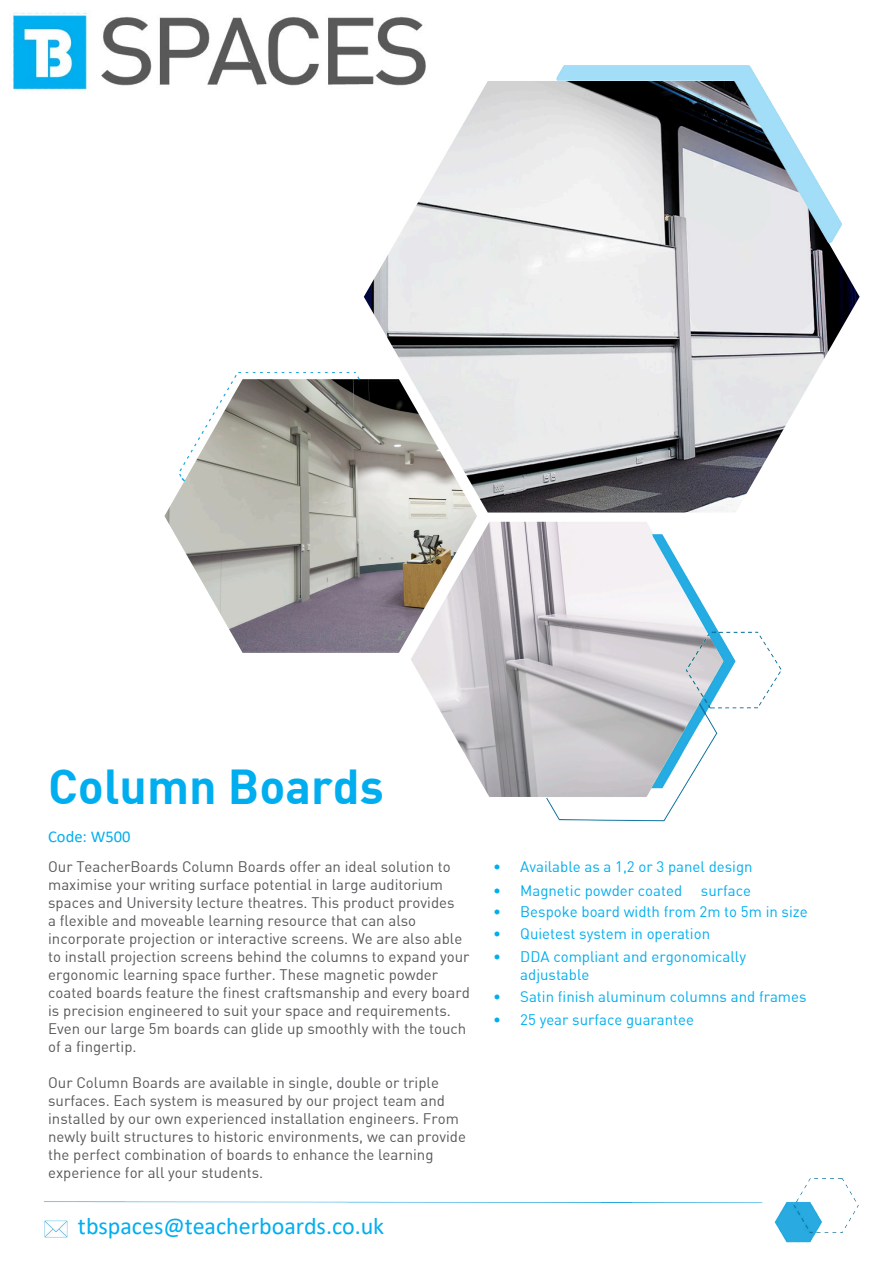
<style>
.page{position:relative;width:893px;height:1263px;background:#fff}
.page>*{position:absolute;margin:0;border:0;box-sizing:border-box;transform-origin:0 0}
.Product_heading{font:700 48px "DI Nbek";color:#00aeef}
.t1{font:24px "Calibri";color:#00aeef}
.product_code{font:16.5px "Calibri";color:#00aeef}
.product_description{font:15px/18px "DIN Bek";color:#57585a}
.t2{font:15px/18px "DIN Bek";color:#00aeef}
</style>
<div class="page">
<img style="left:44px;top:65px;width:816px;height:1178px">
<img style="left:12px;top:10px;width:419px;height:83px">
<p class="Product_heading" style="left:48px;top:755px;width:337px">Column Boards</p>
<p class="product_code" style="left:48px;top:825px;width:84px">Code: W500</p>
<p class="product_description" style="left:48px;top:857px;width:423px">Our TeacherBoards Column Boards offer an ideal solution to maximise your writing surface potential in large auditorium spaces and University lecture theatres. This product provides<br>a flexible and moveable learning resource that can also incorporate projection or interactive screens. We are also able to install projection screens behind the columns to expand your ergonomic learning space further. These magnetic powder coated boards feature the finest craftsmanship and every board is precision engineered to suit your space and requirements.<br>Even our large 5m boards can glide up smoothly with the touch of a fingertip.</p>
<p class="product_description" style="left:48px;top:1073px;width:419px">Our Column Boards are available in single, double or triple surfaces. Each system is measured by our project team and installed by our own experienced installation engineers. From newly built structures to historic environments, we can provide the perfect combination of boards to enhance the learning experience for all your students.</p>
<h2 class="t1" style="left:78px;top:1210px;width:308px">tbspaces@teacherboards.co.uk</h2>
<p class="t2" style="left:493px;top:857px;width:261px">• Available as a 1,2 or 3 panel design</p>
<p class="t2" style="left:493px;top:881px;width:259px">• Magnetic powder coated surface</p>
<p class="t2" style="left:493px;top:902px;width:316px">• Bespoke board width from 2m to 5m in size</p>
<p class="t2" style="left:493px;top:924px;width:218px">• Quietest system in operation</p>
<p class="t2" style="left:520px;top:947px;width:227px;text-indent:-27px">• DDA compliant and ergonomically adjustable</p>
<p class="t2" style="left:493px;top:987px;width:315px">• Satin finish aluminum columns and frames</p>
<p class="t2" style="left:493px;top:1010px;width:202px">• 25 year surface guarantee</p>
</div>
